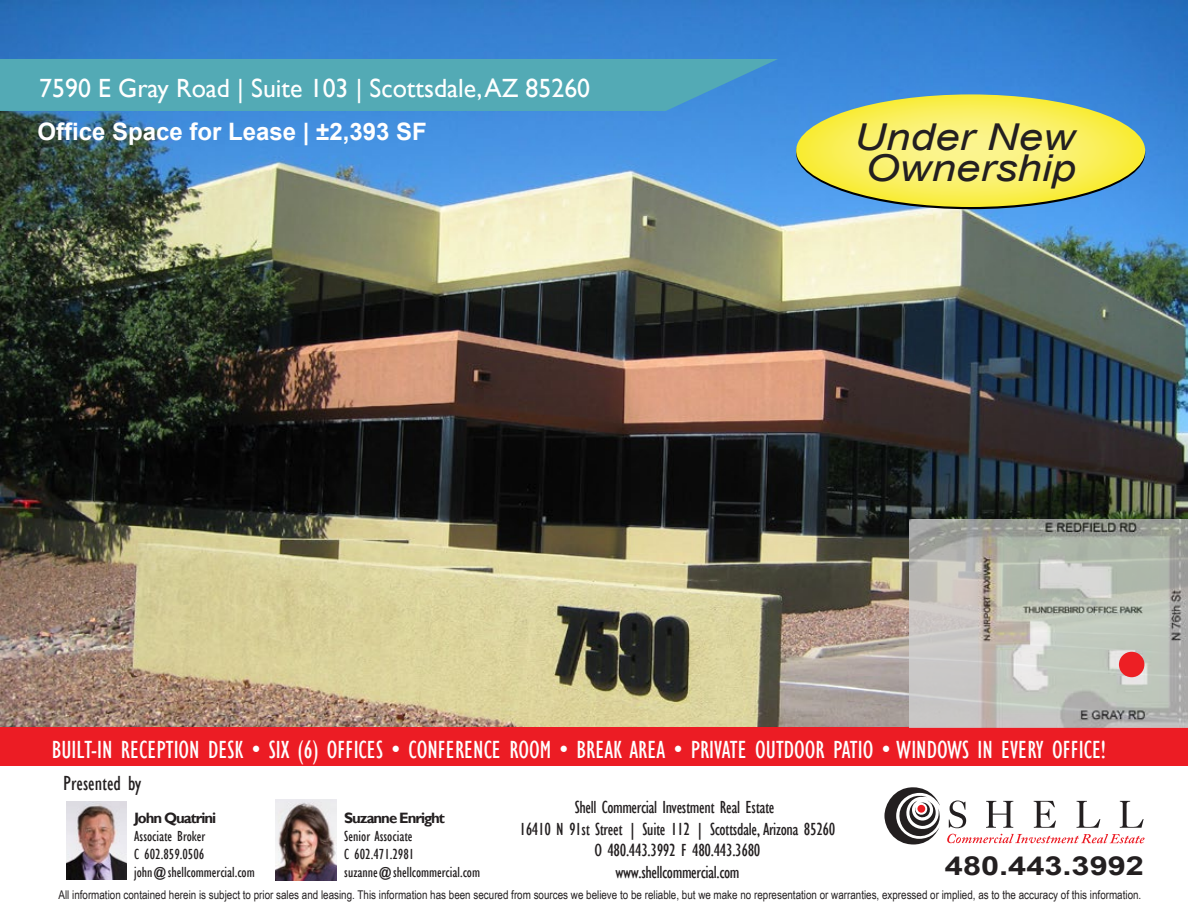
<style>
.page{position:relative;width:1188px;height:918px;background:#fff}
.page>*{position:absolute;margin:0;border:0;box-sizing:border-box;transform-origin:0 0}
.t1{font:italic 37.05px/31.5px "Arial";color:#231f20;scale:1.19 1}
.t2{font:26.4px "Gill Sans";color:#fff}
.t3{font:700 26.25px "Arial";color:#231f20;scale:1.24 1}
.t4{font:condensed 25.5px "Gill Sans";color:#fff}
.t5{font:700 24px "Arial";color:#fff}
.t6{font:condensed 21px "Gill Sans";color:#231f20}
.t7{font:condensed 18px/21.5px "Gill Sans";letter-spacing:-.02em;color:#231f20;text-align:center}
.t8{font:condensed 15px/18px "Gill Sans";color:#231f20}
.t9{font:700 15px "Gill Sans";letter-spacing:-.07em;color:#231f20}
.t10{font:12px "Arial Narrow";color:#231f20}
</style>
<div class="page">
<img style="left:0;top:0;width:1187px;height:728px">
<svg style="left:0;top:59px;width:778px;height:52px"></svg>
<svg style="left:884px;top:787px;width:261px;height:57px"></svg>
<div style="left:917px;top:805px;width:8px;height:8px;background:#ec1e24;border-radius:50%"></div>
<div style="left:0;top:728px;width:1188px;height:38px;background:#ec1c24"></div>
<img style="left:276px;top:800px;width:60px;height:81px">
<img style="left:66px;top:801px;width:60px;height:79px">
<svg style="left:796px;top:94px;width:349px;height:113px"></svg>
<img style="left:910px;top:519px;width:277px;height:209px">
<div style="left:1119px;top:652px;width:25px;height:25px;background:#ed1f24;border-radius:50%"></div>
<h2 class="t2" style="left:39px;top:72px;width:552px">7590 E Gray Road | Suite 103 | Scottsdale, AZ 85260</h2>
<h3 class="t5" style="left:37px;top:114px;width:391px">Office Space for Lease | ±2,393 SF</h3>
<h1 class="t1" style="left:854px;top:122px;width:188px">Under New<br>Ownership</h1>
<h3 class="t4" style="left:52px;top:735px;width:1055px">BUILT-IN RECEPTION DESK • SIX (6) OFFICES • CONFERENCE ROOM • BREAK AREA • PRIVATE OUTDOOR PATIO • WINDOWS IN EVERY OFFICE!</h3>
<h3 class="t6" style="left:63px;top:771px;width:80px">Presented by</h3>
<p class="t9" style="left:134px;top:809px;width:84px">John Quatrini</p>
<p class="t8" style="left:134px;top:827px;width:122px">Associate Broker<br>C 602.859.0506 john@shellcommercial.com</p>
<p class="t9" style="left:344px;top:809px;width:102px">Suzanne Enright</p>
<p class="t8" style="left:344px;top:827px;width:137px">Senior Associate<br>C 602.471.2981 suzanne@shellcommercial.com</p>
<h3 class="t7" style="left:519px;top:797px;width:317px">Shell Commercial Investment Real Estate<br>16410 N 91st Street | Suite 112 | Scottsdale, Arizona 85260<br>O 480.443.3992 F 480.443.3680<br>www.shellcommercial.com</h3>
<h3 class="t3" style="left:945px;top:847px;width:162px">480.443.3992</h3>
<p class="t10" style="left:59px;top:886px;width:1084px">All information contained herein is subject to prior sales and leasing. This information has been secured from sources we believe to be reliable, but we make no representation or warranties, expressed or implied, as to the accuracy of this information.</p>
</div>
